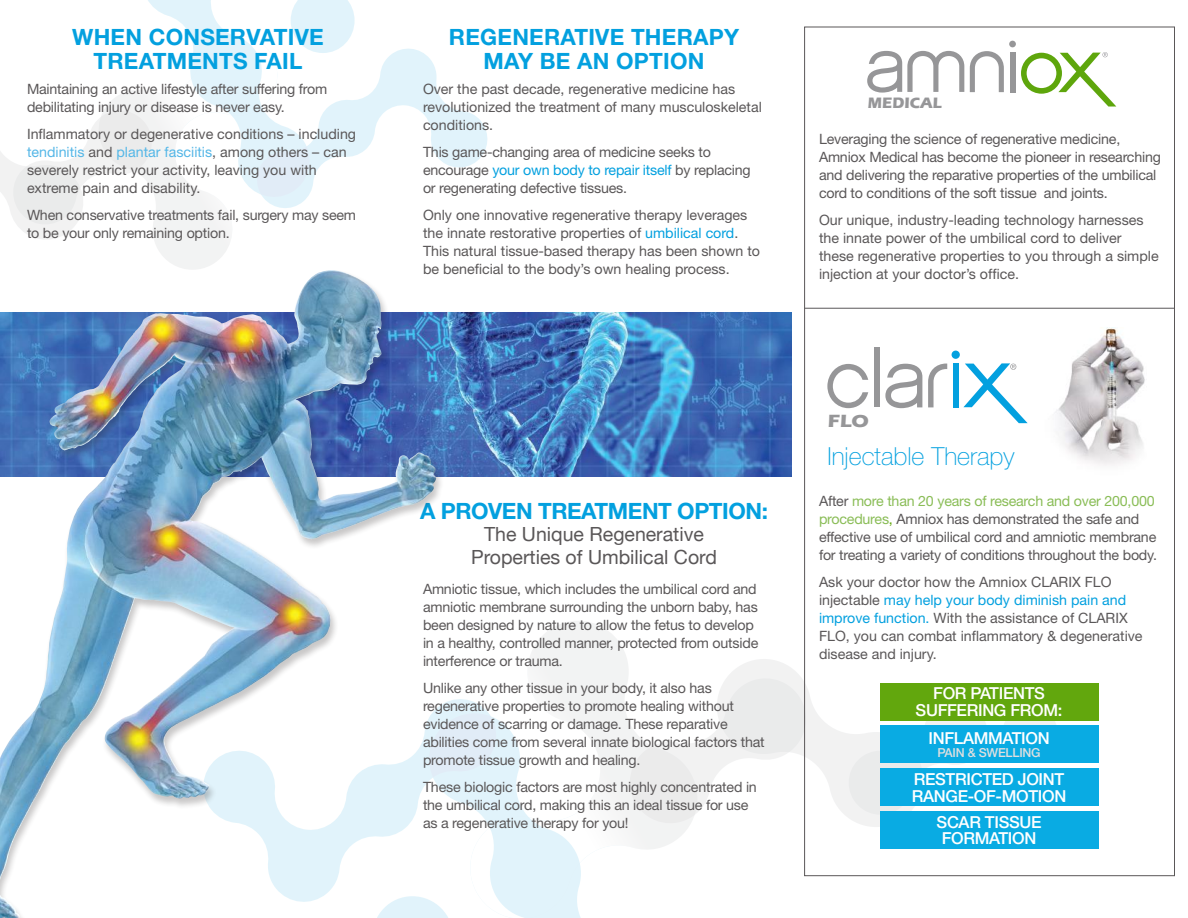
<style>
.page{position:relative;width:1188px;height:918px;background:#fff}
.page>*{position:absolute;margin:0;border:0;box-sizing:border-box;transform-origin:0 0}
.t1{font:100 24.9px "Helvetica Neue";color:#03a0df}
.t2{font:700 22.5px/24px "Helvetica Neue";letter-spacing:.01em;color:#03a0df;text-align:center}
.t3{font:700 22.5px "Helvetica Neue";letter-spacing:-.02em;color:#03a0df}
.t4{font:19.5px/22.5px "Helvetica Neue";color:#5a5758;text-align:center}
.t5{font:700 18.15px "Eras ITC";color:#969698;scale:1.1 1}
.t6{font:500 16.5px/16.5px "Helvetica Neue";letter-spacing:-.02em;color:#fff;text-align:center}
.t7{font:700 15.45px "Eras ITC";color:#969698}
.t8{font:14.25px/18px "Helvetica Neue";letter-spacing:-.015em;color:#5a5758}
.t9{font:500 12.45px "Helvetica Neue";letter-spacing:-.02em;color:#e0dfdf}
.s1{color:#55b7e7}
.s2{color:#03a0df}
.s3{color:#8abd57}
.s4{color:#62a70d}
</style>
<div class="page">
<div style="left:445px;top:699px;width:25px;height:107px;background:#e1eff9"></div>
<svg style="left:470px;top:621px;width:218px;height:297px"></svg>
<svg style="left:630px;top:659px;width:357px;height:168px"></svg>
<svg style="left:1002px;top:706px;width:56px;height:56px"></svg>
<svg style="left:0;top:0;width:487px;height:269px"></svg>
<img style="left:445px;top:313px;width:347px;height:164px">
<div style="left:0;top:269px;width:445px;height:649px;background:#241f1f;opacity:.25"></div>
<img style="left:49px;top:272px;width:272px;height:179px">
<svg style="left:970px;top:51px;width:34px;height:41px"></svg>
<div style="left:1010px;top:52px;width:5px;height:40px;background:#969698"></div>
<svg style="left:867px;top:51px;width:97px;height:42px"></svg>
<svg style="left:1021px;top:52px;width:95px;height:55px"></svg>
<div style="left:1009px;top:41px;width:7px;height:6px;background:#969698;border-radius:50%"></div>
<div style="left:953px;top:364px;width:5px;height:44px;background:#03a0df"></div>
<svg style="left:885px;top:364px;width:37px;height:44px"></svg>
<svg style="left:928px;top:364px;width:19px;height:43px"></svg>
<svg style="left:827px;top:364px;width:41px;height:44px"></svg>
<div style="left:874px;top:347px;width:6px;height:60px;background:#969698"></div>
<div style="left:952px;top:351px;width:8px;height:8px;background:#03a0df;border-radius:50%"></div>
<svg style="left:963px;top:363px;width:65px;height:60px"></svg>
<img style="left:1055px;top:328px;width:90px;height:138px">
<hr style="left:805px;top:308px;width:370px;height:1px;background:#5a5758">
<div style="left:880px;top:811px;width:218px;height:38px;background:#09abe3"></div>
<div style="left:880px;top:769px;width:218px;height:37px;background:#09abe3"></div>
<div style="left:880px;top:726px;width:218px;height:37px;background:#09abe3"></div>
<div style="left:880px;top:683px;width:218px;height:37px;background:#62a70d"></div>
<h2 class="t2" style="left:72px;top:24px;width:253px">WHEN CONSERVATIVE<br>TREATMENTS FAIL</h2>
<p class="t8" style="left:27px;top:79px;width:302px">Maintaining an active lifestyle after suffering from debilitating injury or disease is never easy.</p>
<p class="t8" style="left:27px;top:124px;width:331px">Inflammatory or degenerative conditions – including <span class="s1">tendinitis</span> and <span class="s1">plantar fasciitis</span>, among others – can severely restrict your activity, leaving you with extreme pain and disability.</p>
<p class="t8" style="left:27px;top:205px;width:331px">When conservative treatments fail, surgery may seem to be your only remaining option.</p>
<h2 class="t2" style="left:449px;top:24px;width:292px">REGENERATIVE THERAPY<br>MAY BE AN OPTION</h2>
<p class="t8" style="left:423px;top:79px;width:340px">Over the past decade, regenerative medicine has revolutionized the treatment of many musculoskeletal conditions.</p>
<p class="t8" style="left:423px;top:142px;width:329px">This game-changing area of medicine seeks to encourage <span class="s2">your own body to repair itself</span> by replacing or regenerating defective tissues.</p>
<p class="t8" style="left:423px;top:205px;width:339px">Only one innovative regenerative therapy leverages the innate restorative properties of <span class="s2">umbilical cord</span>.<br>This natural tissue-based therapy has been shown to be beneficial to the body’s own healing process.</p>
<p class="t7" style="left:868px;top:94px;width:75px">MEDICAL</p>
<p class="t8" style="left:819px;top:129px;width:343px">Leveraging the science of regenerative medicine, Amniox Medical has become the pioneer in researching and delivering the reparative properties of the umbilical cord to conditions of the soft tissue and joints.</p>
<p class="t8" style="left:819px;top:210px;width:341px">Our unique, industry-leading technology harnesses the innate power of the umbilical cord to deliver these regenerative properties to you through a simple injection at your doctor’s office.</p>
<h2 class="t3" style="left:420px;top:497px;width:349px">A PROVEN TREATMENT OPTION:</h2>
<h3 class="t4" style="left:471px;top:524px;width:247px">The Unique Regenerative<br>Properties of Umbilical Cord</h3>
<p class="t8" style="left:423px;top:580px;width:337px">Amniotic tissue, which includes the umbilical cord and amniotic membrane surrounding the unborn baby, has been designed by nature to allow the fetus to develop in a healthy, controlled manner, protected from outside interference or trauma.</p>
<p class="t8" style="left:423px;top:679px;width:343px">Unlike any other tissue in your body, it also has regenerative properties to promote healing without evidence of scarring or damage. These reparative abilities come from several innate biological factors that promote tissue growth and healing.</p>
<p class="t8" style="left:423px;top:778px;width:335px">These biologic factors are most highly concentrated in the umbilical cord, making this an ideal tissue for use as a regenerative therapy for you!</p>
<p class="t5" style="left:828px;top:411px;width:39px">FLO</p>
<h1 class="t1" style="left:827px;top:442px;width:189px">Injectable Therapy</h1>
<p class="t8" style="left:819px;top:492px;width:340px">After <span class="s3">more than 20 years of research and over 200,000 procedures</span><span class="s4">,</span> Amniox has demonstrated the safe and effective use of umbilical cord and amniotic membrane for treating a variety of conditions throughout the body.</p>
<p class="t8" style="left:819px;top:573px;width:325px">Ask your doctor how the Amniox CLARIX FLO injectable <span class="s2">may help your body diminish pain and improve function.</span> With the assistance of CLARIX FLO, you can combat inflammatory &amp; degenerative disease and injury.</p>
<p class="t6" style="left:916px;top:685px;width:148px">FOR PATIENTS<br>SUFFERING FROM:</p>
<p class="t6" style="left:928px;top:730px;width:123px">INFLAMMATION</p>
<p class="t9" style="left:937px;top:745px;width:105px">PAIN &amp; SWELLING</p>
<p class="t6" style="left:912px;top:771px;width:156px;text-align:left">RESTRICTED JOINT<br>RANGE-OF-MOTION</p>
<p class="t6" style="left:937px;top:814px;width:106px">SCAR TISSUE<br>FORMATION</p>
</div>
